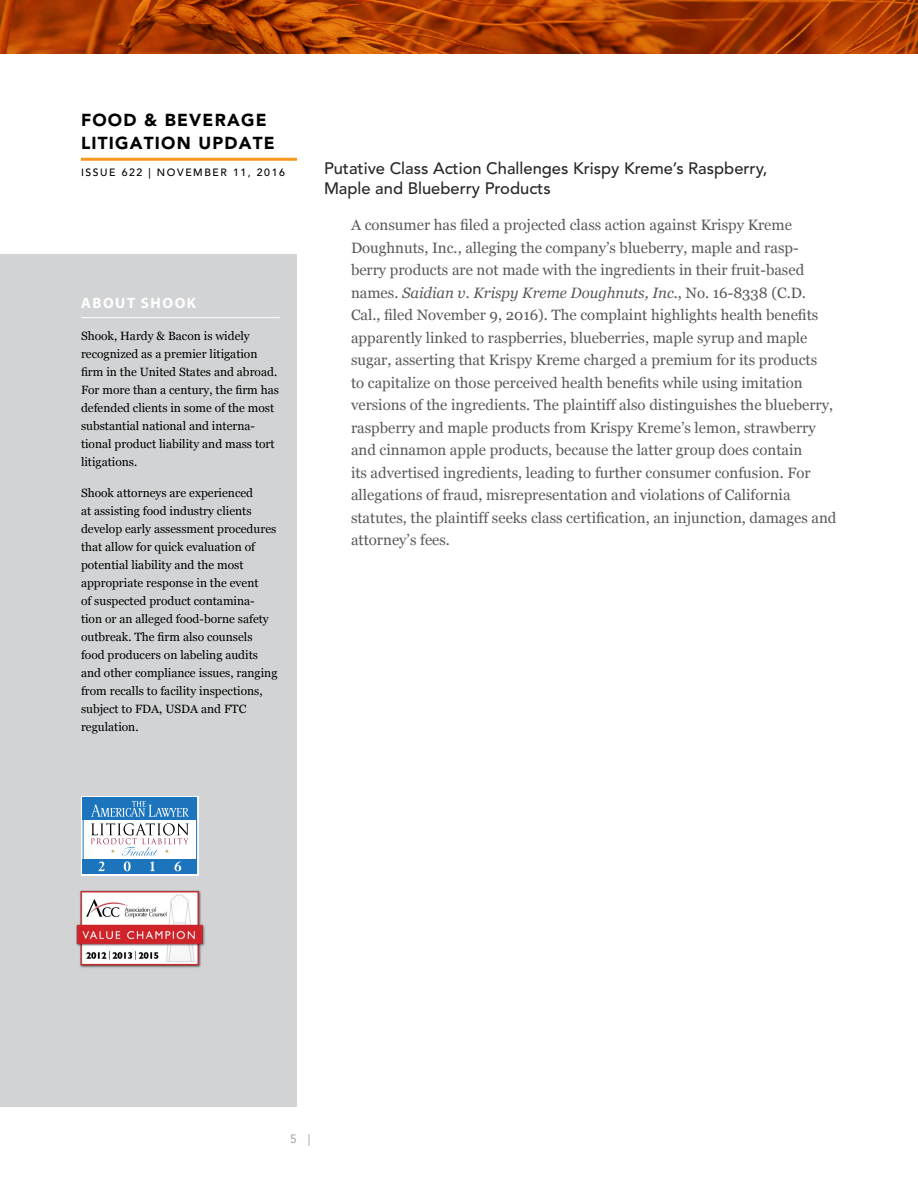
<style>
.page{position:relative;width:918px;height:1188px;background:#fff}
.page>*{position:absolute;margin:0;border:0;box-sizing:border-box;transform-origin:0 0}
.t1{font:900 17.25px/22.5px "Avenir LT Std";letter-spacing:.07em;color:#000}
.t2{font:500 16.5px/19.8px "Avenir LT Std";color:#292829}
.t3{font:15px/22.5px "Georgia";color:#58595b}
.t4{font:700 15px "Myriad Pro";letter-spacing:.1em;color:#fff}
.t5{font:12px/18px "Georgia";color:#000}
.t6{font:12px "Avenir LT Std";color:#939598}
.t7{font:500 10.5px "Avenir LT Std";letter-spacing:.15em;color:#000}
.s1{font-style:italic}
</style>
<div class="page">
<hr style="left:81px;top:158px;width:216px;height:3px;background:#f8971d">
<svg style="left:0;top:0;width:918px;height:54px;background:#a83c02"></svg>
<div style="left:0;top:255px;width:297px;height:852px;background:#d1d3d4"></div>
<hr style="left:81px;top:317px;width:199px;height:1px;background:#fff">
<img style="left:76px;top:890px;width:129px;height:78px">
<svg style="left:81px;top:796px;width:118px;height:79px"></svg>
<div style="left:83px;top:797px;width:114px;height:23px;background:#1c75bc"></div>
<div style="left:83px;top:797px;width:114px;height:76px;border:1px solid #1c75bc"></div>
<div style="left:83px;top:859px;width:114px;height:14px;background:#1c75bc"></div>
<svg style="left:91px;top:801px;width:98px;height:16px"></svg>
<svg style="left:91px;top:823px;width:98px;height:48px"></svg>
<p class="t1" style="left:81px;top:109px;width:195px">FOOD &amp; BEVERAGE<br>LITIGATION UPDATE</p>
<p class="t7" style="left:81px;top:166px;width:205px">ISSUE 622 | NOVEMBER 11, 2016</p>
<p class="t4" style="left:81px;top:293px;width:116px">ABOUT SHOOK</p>
<p class="t5" style="left:81px;top:327px;width:199px">Shook, Hardy &amp; Bacon is widely recognized as a premier litigation firm in the United States and abroad.<br>For more than a century, the firm has defended clients in some of the most substantial national and interna&shy;tional product liability and mass tort litigations.</p>
<p class="t5" style="left:81px;top:484px;width:198px">Shook attorneys are experienced<br>at assisting food industry clients develop early assessment procedures that allow for quick evaluation of potential liability and the most appropriate response in the event<br>of suspected product contamina&shy;tion or an alleged food-borne safety outbreak. The firm also counsels food producers on labeling audits and other compliance issues, ranging from recalls to facility inspections, subject to FDA, USDA and FTC regulation.</p>
<p class="t2" style="left:324px;top:159px;width:445px">Putative Class Action Challenges Krispy Kreme’s Raspberry,<br>Maple and Blueberry Products</p>
<p class="t3" style="left:351px;top:214px;width:487px">A consumer has filed a projected class action against Krispy Kreme Doughnuts, Inc., alleging the company’s blueberry, maple and rasp&shy;berry products are not made with the ingredients in their fruit-based names. <span class="s1">Saidian v. Krispy Kreme Doughnuts, Inc.</span>, No. 16-8338 (C.D.<br>Cal., filed November 9, 2016). The complaint highlights health benefits apparently linked to raspberries, blueberries, maple syrup and maple sugar, asserting that Krispy Kreme charged a premium for its products<br>to capitalize on those perceived health benefits while using imitation versions of the ingredients. The plaintiff also distinguishes the blueberry, raspberry and maple products from Krispy Kreme’s lemon, strawberry and cinnamon apple products, because the latter group does contain<br>its advertised ingredients, leading to further consumer confusion. For allegations of fraud, misrepresentation and violations of California statutes, the plaintiff seeks class certification, an injunction, damages and attorney’s fees.</p>
<p class="t6" style="left:290px;top:1132px;width:22px">5 |</p>
</div>
